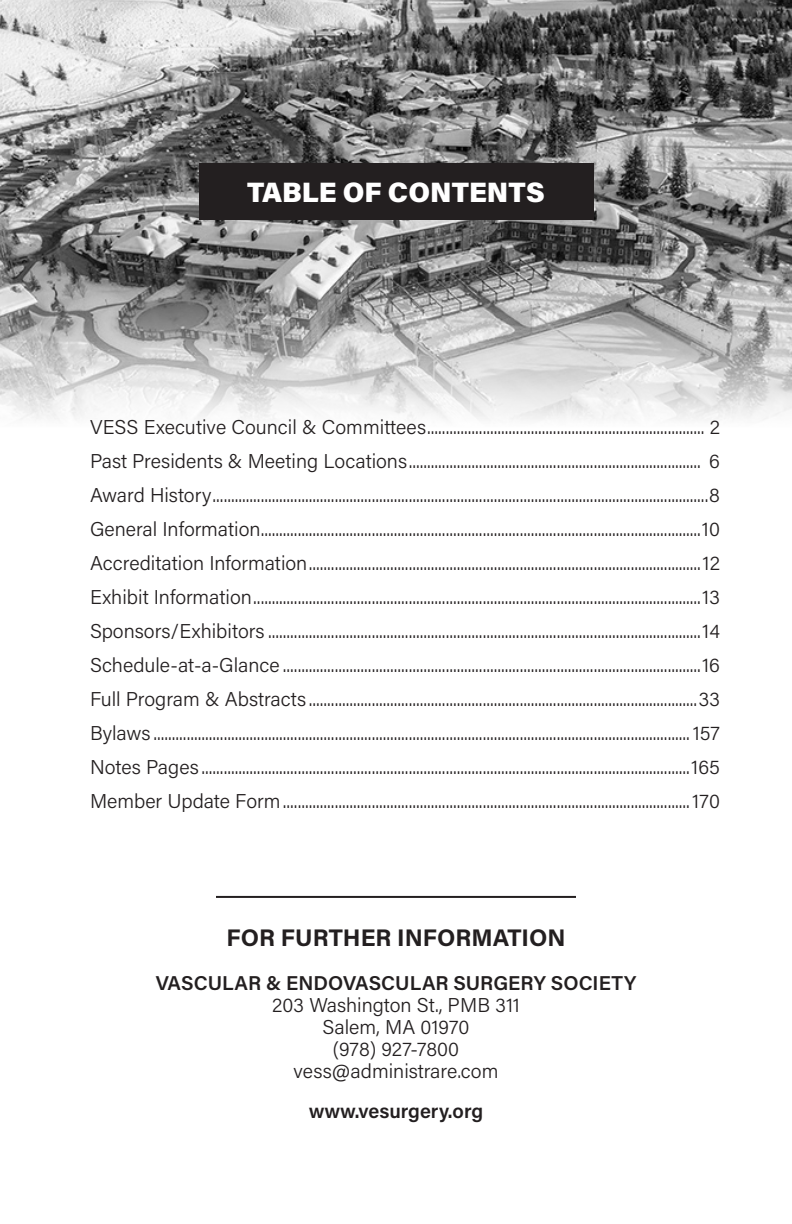
<style>
.page{position:relative;width:792px;height:1224px;background:#fff}
.page>*{position:absolute;margin:0;border:0;box-sizing:border-box;transform-origin:0 0}
.t1{font:900 28px "Acumin Pro";color:#fff}
.t2{font:700 24px "Acumin Pro";color:#231f20}
.t3{font:300 20px "Acumin Pro";color:#231f20}
.t4{font:600 20px "Acumin Pro";color:#231f20}
</style>
<div class="page">
<img style="left:0;top:0;width:792px;height:420px">
<div style="left:199px;top:163px;width:394px;height:57px;background:#231f20"></div>
<hr style="left:216px;top:896px;width:360px;height:2px;background:#231f20">
<p class="t1" style="left:247px;top:172px;width:299px">TABLE OF CONTENTS</p>
<p class="t3" style="left:90px;top:413px;width:632px">VESS Executive Council &amp; Committees........................................................................... 2</p>
<p class="t3" style="left:90px;top:447px;width:632px">Past Presidents &amp; Meeting Locations............................................................................... 6</p>
<p class="t3" style="left:90px;top:481px;width:632px">Award History......................................................................................................................................8</p>
<p class="t3" style="left:90px;top:515px;width:632px">General Information.......................................................................................................................10</p>
<p class="t3" style="left:90px;top:549px;width:632px">Accreditation Information..........................................................................................................12</p>
<p class="t3" style="left:90px;top:583px;width:631px">Exhibit Information.........................................................................................................................13</p>
<p class="t3" style="left:90px;top:617px;width:632px">Sponsors/Exhibitors .....................................................................................................................14</p>
<p class="t3" style="left:90px;top:651px;width:632px">Schedule-at-a-Glance .................................................................................................................16</p>
<p class="t3" style="left:90px;top:685px;width:631px">Full Program &amp; Abstracts .........................................................................................................33</p>
<p class="t3" style="left:90px;top:719px;width:632px">Bylaws .................................................................................................................................................157</p>
<p class="t3" style="left:90px;top:753px;width:632px">Notes Pages ....................................................................................................................................165</p>
<p class="t3" style="left:90px;top:787px;width:632px">Member Update Form..............................................................................................................170</p>
<p class="t2" style="left:226px;top:921px;width:341px">FOR FURTHER INFORMATION</p>
<p class="t4" style="left:156px;top:969px;width:482px">VASCULAR &amp; ENDOVASCULAR SURGERY SOCIETY</p>
<p class="t3" style="left:272px;top:991px;width:249px">203 Washington St., PMB 311</p>
<p class="t3" style="left:323px;top:1013px;width:148px">Salem, MA 01970</p>
<p class="t3" style="left:333px;top:1035px;width:128px">(978) 927-7800</p>
<p class="t3" style="left:294px;top:1057px;width:206px">vess@administrare.com</p>
<p class="t4" style="left:309px;top:1097px;width:176px">www.vesurgery.org</p>
</div>
